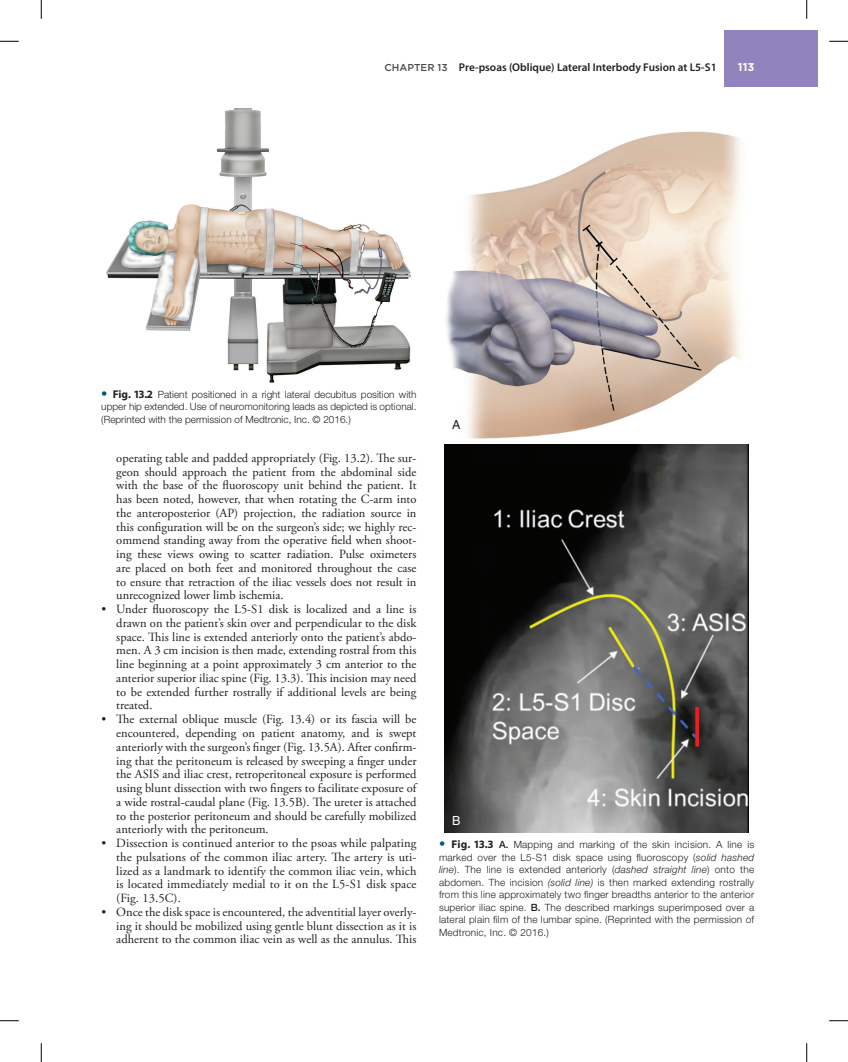
<style>
.page{position:relative;width:848px;height:1062px;background:#fff}
.page>*{position:absolute;margin:0;border:0;box-sizing:border-box;transform-origin:0 0}
.t1{font:12.5px/13.8px "Adobe Garamond Pro";color:#231f20;text-align:justify}
.t2{font:12.5px "Helvetica";color:#231f20}
.t3{font:12.5px "Helvetica";color:#fff}
.t4{font:600 11.25px "Myriad Pro";color:#231f20}
.t5{font:700 11.25px "Gotham";color:#fff}
.t6{font:300 10px/12.5px "Helvetica Neue LT Std";color:#231f20;text-align:justify}
.s1{font-family:"Gotham";font-weight:500;font-size:10px;color:#4b4c4d}
.s2{font-size:12.5px;color:#005480}
.s3{font-family:"Myriad Pro";font-weight:700;font-size:11.25px}
.s4{font-weight:500}
.s5{font-style:italic}
</style>
<div class="page">
<div style="left:724px;top:30px;width:94px;height:56px;background:#9183bd"></div>
<img style="left:107px;top:109px;width:304px;height:274px">
<img style="left:446px;top:132px;width:295px;height:307px">
<img style="left:444px;top:444px;width:304px;height:388px">
<svg style="left:0;top:40px;width:19px;height:2px"></svg>
<svg style="left:829px;top:40px;width:19px;height:2px"></svg>
<svg style="left:0;top:1020px;width:19px;height:1px"></svg>
<svg style="left:829px;top:1020px;width:19px;height:1px"></svg>
<svg style="left:40px;top:0;width:2px;height:19px"></svg>
<svg style="left:40px;top:1043px;width:2px;height:18px"></svg>
<svg style="left:806px;top:0;width:1px;height:19px"></svg>
<svg style="left:806px;top:1043px;width:1px;height:18px"></svg>
<p class="t4" style="left:384px;top:60px;width:333px"><span class="s1">CHAPTER 13</span> Pre-psoas (Oblique) Lateral Interbody Fusion at L5-S1</p>
<p class="t5" style="left:738px;top:61px;width:18px">113</p>
<p class="t6" style="left:101px;top:388px;width:317px"><span class="s2">•</span> <span class="s3">Fig. 13.2</span> Patient positioned in a right lateral decubitus position with upper hip extended. Use of neuromonitoring leads as depicted is optional. (Reprinted with the permission of Medtronic, Inc. © 2016.)</p>
<p class="t1" style="left:116px;top:451px;width:302px">operating table and padded appropriately (Fig. 13.2). The sur&shy;geon should approach the patient from the abdominal side with the base of the fluoroscopy unit behind the patient. It has been noted, however, that when rotating the C-arm into the anteroposterior (AP) projection, the radiation source in this configuration will be on the surgeon’s side; we highly rec&shy;ommend standing away from the operative field when shoot&shy;ing these views owing to scatter radiation. Pulse oximeters are placed on both feet and monitored throughout the case to ensure that retraction of the iliac vessels does not result in unrecognized lower limb ischemia.</p>
<p class="t1" style="left:116px;top:602px;width:302px;text-indent:-15px">• Under fluoroscopy the L5-S1 disk is localized and a line is drawn on the patient’s skin over and perpendicular to the disk space. This line is extended anteriorly onto the patient’s abdo&shy;men. A 3 cm incision is then made, extending rostral from this line beginning at a point approximately 3 cm anterior to the anterior superior iliac spine (Fig. 13.3). This incision may need to be extended further rostrally if additional levels are being treated.</p>
<p class="t1" style="left:116px;top:712px;width:302px;text-indent:-15px">• The external oblique muscle (Fig. 13.4) or its fascia will be encountered, depending on patient anatomy, and is swept anteriorly with the surgeon’s finger (Fig. 13.5A). After confirm&shy;ing that the peritoneum is released by sweeping a finger under the ASIS and iliac crest, retroperitoneal exposure is performed using blunt dissection with two fingers to facilitate exposure of a wide rostral-caudal plane (Fig. 13.5B). The ureter is attached to the posterior peritoneum and should be carefully mobilized anteriorly with the peritoneum.</p>
<p class="t1" style="left:116px;top:836px;width:302px;text-indent:-15px">• Dissection is continued anterior to the psoas while palpating the pulsations of the common iliac artery. The artery is uti&shy;lized as a landmark to identify the common iliac vein, which is located immediately medial to it on the L5-S1 disk space (Fig. 13.5C).</p>
<p class="t1" style="left:116px;top:905px;width:302px;text-indent:-15px">• Once the disk space is encountered, the adventitial layer overly&shy;ing it should be mobilized using gentle blunt dissection as it is adherent to the common iliac vein as well as the annulus. This</p>
<p class="t2" style="left:452px;top:418px;width:10px">A</p>
<p class="t3" style="left:452px;top:813px;width:10px">B</p>
<p class="t6" style="left:439px;top:837px;width:317px"><span class="s2">•</span> <span class="s3">Fig. 13.3</span> <span class="s4">A.</span> Mapping and marking of the skin incision. A line is marked over the L5-S1 disk space using fluoroscopy (<span class="s5">solid hashed line</span>). The line is extended anteriorly (<span class="s5">dashed straight line</span>) onto the abdomen. The incision <span class="s5">(solid line)</span> is then marked extending rostrally from this line approximately two finger breadths anterior to the anterior superior iliac spine. <span class="s4">B.</span> The described markings superimposed over a lateral plain film of the lumbar spine. (Reprinted with the permission of Medtronic, Inc. © 2016.)</p>
</div>
